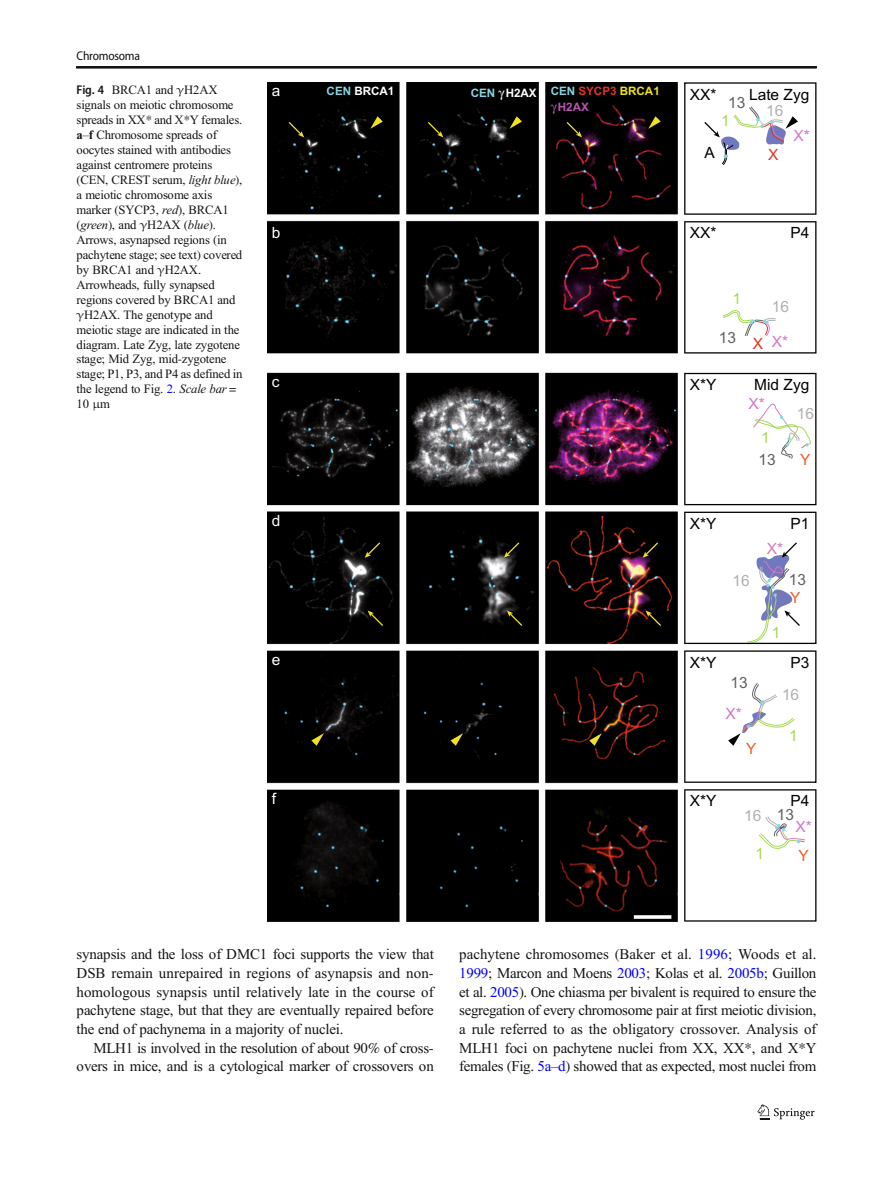
<style>
.page{position:relative;width:893px;height:1187px;background:#fff}
.page>*{position:absolute;margin:0;border:0;box-sizing:border-box;transform-origin:0 0}
.t1{font:15.45px "Xpxpvc Arial";color:#000}
.t2{font:15.45px "Xpxpvc Arial";color:#b0b0b3}
.t3{font:15.45px "Xpxpvc Arial";color:#d079c7}
.t4{font:15.45px "Xpxpvc Arial";color:#615f62}
.t5{font:15.45px "Xpxpvc Arial";color:#fff}
.t6{font:15.45px "Xpxpvc Arial";color:#a5d953}
.t7{font:15.45px "Xpxpvc Arial";color:#ef5d24}
.t8{font:15.45px "Xpxpvc Arial";color:#e13421}
.t9{font:15px/18.8px "Thhprg Adv TT3713 a 231";letter-spacing:-.015em;color:#131413;text-align:justify}
.t10{font:12.75px/15px "Thhprg Adv TT3713 a 231";letter-spacing:-.015em;color:#131413}
.t11{font:12.75px "Clwdyn Adv T Tc 488 b 0 e 6";color:#131413}
.t12{font:700 11.55px/14.9px "Xvntfs Arial";color:#87d6e4}
.t13{font:700 11.55px "Xvntfs Arial";color:#fff}
.s1{font-family:"Mqjgbw Adv TT577 c 760 c"}
.s2{font-family:"Msjnxv Adv TT3713 a 231"}
.s3{font-family:"Skfgns Adv T Tb 8864 ccf.B"}
.s4{font-family:"Ffqhql Adv TT3713 a 231"}
.s5{font-family:"Hrsklq Adv TT50 a 2 f 13 e.I"}
.s6{color:#00f}
.s7{color:#87d6e4}
.s8{color:#fff}
.s9{color:#e13421}
.s10{color:#f1e222}
.s11{color:#bc54b7}
.s12{color:#615f62}
.s13{font-family:"Ffqhql Adv TT3713 a 231";color:#00f}
</style>
<div class="page">
<img style="left:267px;top:82px;width:410px;height:839px">
<svg style="left:565px;top:120px;width:17px;height:17px"></svg>
<svg style="left:426px;top:120px;width:17px;height:17px"></svg>
<svg style="left:287px;top:120px;width:17px;height:17px"></svg>
<svg style="left:643px;top:541px;width:16px;height:17px"></svg>
<svg style="left:504px;top:541px;width:17px;height:17px"></svg>
<svg style="left:365px;top:541px;width:17px;height:17px"></svg>
<svg style="left:646px;top:610px;width:16px;height:17px"></svg>
<svg style="left:507px;top:610px;width:17px;height:17px"></svg>
<svg style="left:368px;top:610px;width:16px;height:17px"></svg>
<svg style="left:450px;top:733px;width:13px;height:12px"></svg>
<svg style="left:311px;top:733px;width:13px;height:12px"></svg>
<svg style="left:589px;top:733px;width:13px;height:12px"></svg>
<svg style="left:684px;top:789px;width:132px;height:132px"></svg>
<svg style="left:684px;top:650px;width:132px;height:132px"></svg>
<svg style="left:509px;top:116px;width:13px;height:13px"></svg>
<svg style="left:370px;top:116px;width:13px;height:13px"></svg>
<svg style="left:648px;top:116px;width:13px;height:13px"></svg>
<svg style="left:684px;top:221px;width:132px;height:132px"></svg>
<svg style="left:684px;top:373px;width:132px;height:132px"></svg>
<svg style="left:684px;top:511px;width:132px;height:133px"></svg>
<svg style="left:684px;top:82px;width:132px;height:133px"></svg>
<hr style="left:77px;top:67px;width:739px;height:1px;background:#131413">
<svg style="left:757px;top:1104px;width:58px;height:15px"></svg>
<svg style="left:499px;top:90px;width:6px;height:10px"></svg>
<svg style="left:551px;top:104px;width:6px;height:10px"></svg>
<p class="t11" style="left:77px;top:51px;width:65px">Chromosoma</p>
<p class="t10" style="left:77px;top:84px;width:167px"><span class="s1">Fig. 4</span> BRCA1 and <span class="s2">γ</span>H2AX signals on meiotic chromosome spreads in XX* and X*Y females. <span class="s3">a</span><span class="s4">–</span><span class="s3">f</span> Chromosome spreads of oocytes stained with antibodies against centromere proteins (CEN, CREST serum, <span class="s5">light blue</span>), a meiotic chromosome axis marker (SYCP3, <span class="s5">red</span>), BRCA1 (<span class="s5">green</span>), and <span class="s2">γ</span>H2AX (<span class="s5">blue</span>).<br>Arrows, asynapsed regions (in pachytene stage; see text) covered by BRCA1 and <span class="s2">γ</span>H2AX.<br>Arrowheads, fully synapsed regions covered by BRCA1 and <span class="s2">γ</span>H2AX. The genotype and meiotic stage are indicated in the diagram. Late Zyg, late zygotene stage; Mid Zyg, mid-zygotene stage; P1, P3, and P4 as defined in the legend to Fig. <span class="s6">2</span>. <span class="s5">Scale bar</span> =<br>10 <span class="s2">μ</span>m</p>
<p class="t5" style="left:272px;top:84px;width:10px">a</p>
<p class="t5" style="left:272px;top:226px;width:10px">b</p>
<p class="t5" style="left:272px;top:376px;width:9px">c</p>
<p class="t5" style="left:272px;top:515px;width:10px">d</p>
<p class="t5" style="left:272px;top:653px;width:10px">e</p>
<p class="t5" style="left:272px;top:792px;width:6px">f</p>
<p class="t13" style="left:327px;top:85px;width:69px"><span class="s7">CEN</span> BRCA1</p>
<p class="t12" style="left:558px;top:85px;width:103px;text-indent:-87px">CEN <span class="s8">H2AX</span> CEN <span class="s9">SYCP3</span> <span class="s10">BRCA1<br></span><span class="s11">H2AX</span></p>
<p class="t1" style="left:690px;top:88px;width:28px">XX*</p>
<p class="t1" style="left:749px;top:88px;width:62px">Late Zyg</p>
<p class="t4" style="left:728px;top:96px;width:19px">13</p>
<p class="t2" style="left:766px;top:104px;width:19px">16</p>
<p class="t6" style="left:721px;top:114px;width:10px">1</p>
<p class="t1" style="left:704px;top:146px;width:12px">A</p>
<p class="t8" style="left:768px;top:148px;width:12px">X</p>
<p class="t3" style="left:793px;top:129px;width:18px">X*</p>
<p class="t1" style="left:690px;top:227px;width:28px">XX*</p>
<p class="t1" style="left:790px;top:227px;width:20px">P4</p>
<p class="t6" style="left:732px;top:292px;width:10px">1</p>
<p class="t4" style="left:719px;top:331px;width:19px">13</p>
<p class="t2" style="left:772px;top:300px;width:19px">16</p>
<p class="t3" style="left:753px;top:336px;width:37px"><span class="s9">X</span> X*</p>
<p class="t1" style="left:690px;top:378px;width:28px">X*Y</p>
<p class="t1" style="left:754px;top:378px;width:57px">Mid Zyg</p>
<p class="t3" style="left:748px;top:397px;width:18px">X*</p>
<p class="t6" style="left:761px;top:431px;width:10px">1</p>
<p class="t4" style="left:758px;top:454px;width:19px">13</p>
<p class="t2" style="left:797px;top:407px;width:19px">16</p>
<p class="t7" style="left:800px;top:453px;width:12px">Y</p>
<p class="t1" style="left:690px;top:517px;width:28px">X*Y</p>
<p class="t3" style="left:767px;top:542px;width:18px">X*</p>
<p class="t1" style="left:790px;top:517px;width:20px">P1</p>
<p class="t2" style="left:732px;top:574px;width:19px">16</p>
<p class="t4" style="left:789px;top:573px;width:19px">13</p>
<p class="t1" style="left:690px;top:656px;width:28px">X*Y</p>
<p class="t4" style="left:730px;top:676px;width:19px">13</p>
<p class="t3" style="left:725px;top:707px;width:18px">X*</p>
<p class="t7" style="left:746px;top:742px;width:12px">Y</p>
<p class="t6" style="left:772px;top:626px;width:10px">1</p>
<p class="t7" style="left:790px;top:591px;width:12px">Y</p>
<p class="t1" style="left:790px;top:656px;width:20px">P3</p>
<p class="t2" style="left:782px;top:688px;width:19px">16</p>
<p class="t6" style="left:789px;top:729px;width:10px">1</p>
<p class="t1" style="left:690px;top:794px;width:28px">X*Y</p>
<p class="t1" style="left:790px;top:794px;width:20px">P4</p>
<p class="t2" style="left:744px;top:809px;width:51px">16 <span class="s12">13</span></p>
<p class="t6" style="left:756px;top:847px;width:10px">1</p>
<p class="t3" style="left:795px;top:820px;width:18px">X*</p>
<p class="t7" style="left:799px;top:849px;width:12px">Y</p>
<p class="t9" style="left:77px;top:946px;width:359px">synapsis and the loss of DMC1 foci supports the view that DSB remain unrepaired in regions of asynapsis and non&shy;homologous synapsis until relatively late in the course of pachytene stage, but that they are eventually repaired before the end of pachynema in a majority of nuclei.</p>
<p class="t9" style="left:77px;top:1039px;width:359px;text-align:right">MLH1 is involved in the resolution of about 90% of cross&shy;overs in mice, and is a cytological marker of crossovers on</p>
<p class="t9" style="left:459px;top:946px;width:359px">pachytene chromosomes (Baker et al. <span class="s6">1996</span>; Woods et al.<br><span class="s6">1999</span>; Marcon and Moens <span class="s6">2003</span>; Kolas et al. <span class="s6">2005b</span>; Guillon et al. <span class="s6">2005</span>). One chiasma per bivalent is required to ensure the segregation of every chromosome pair at first meiotic division, a rule referred to as the obligatory crossover. Analysis of MLH1 foci on pachytene nuclei from XX, XX*, and X*Y females (Fig. <span class="s6">5a</span><span class="s13">–</span><span class="s6">d</span>) showed that as expected, most nuclei from</p>
</div>
